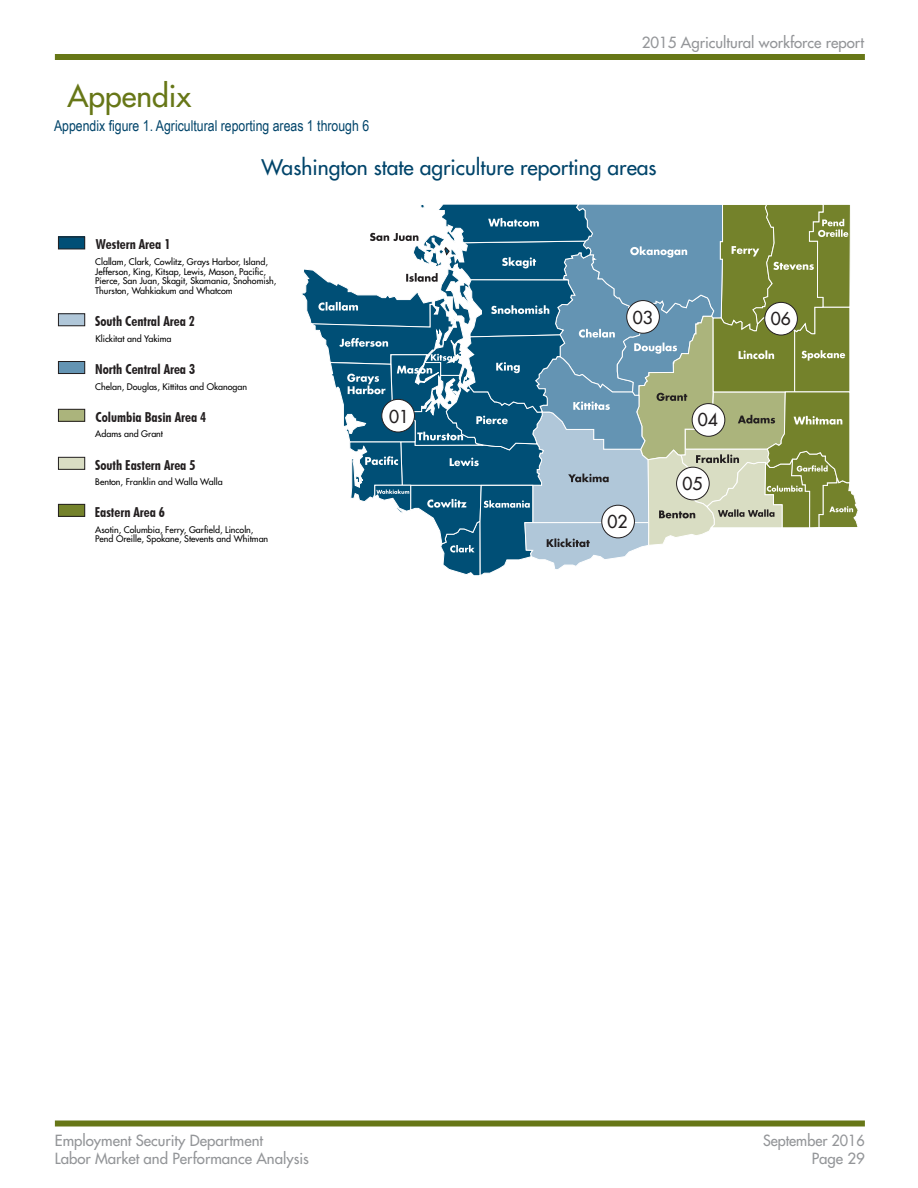
<style>
.page{position:relative;width:918px;height:1188px;background:#fff}
.page>*{position:absolute;margin:0;border:0;box-sizing:border-box;transform-origin:0 0}
.Footnote_No_Line{font:30px "Futura";color:#677717}
.Subhead_1{font:21px "Futura";color:#00446a}
.t1{font:17.4px "Futura";color:#231f20}
.t2{font:15px "Futura";color:#939598}
.Figure_Title_Text{font:15px "Arial Narrow";color:#00446a}
.t3{font:15px "Futura";color:#939598;scale:.96 1}
.t4{font:700 condensed 13.8px "Futura BT";color:#231f20}
.t5{font:8.85px/9.6px "Futura";color:#000}
</style>
<div class="page">
<div style="left:55px;top:54px;width:810px;height:6px;background:#677717"></div>
<div style="left:55px;top:1120px;width:810px;height:6px;background:#677717"></div>
<div style="left:58px;top:237px;width:27px;height:12px;background:#004f76"></div>
<div style="left:58px;top:237px;width:27px;height:12px;border:1px solid #231f20"></div>
<div style="left:58px;top:314px;width:27px;height:12px;background:#b0c7d9"></div>
<div style="left:58px;top:313px;width:27px;height:13px;border:1px solid #231f20"></div>
<div style="left:58px;top:362px;width:27px;height:12px;background:#6494b3"></div>
<div style="left:58px;top:361px;width:27px;height:13px;border:1px solid #231f20"></div>
<div style="left:58px;top:409px;width:27px;height:12px;background:#abb47c"></div>
<div style="left:58px;top:409px;width:27px;height:13px;border:1px solid #231f20"></div>
<div style="left:58px;top:457px;width:27px;height:12px;background:#d9ddc3"></div>
<div style="left:58px;top:457px;width:27px;height:13px;border:1px solid #231f20"></div>
<div style="left:58px;top:504px;width:27px;height:12px;background:#74822b"></div>
<div style="left:58px;top:504px;width:27px;height:13px;border:1px solid #231f20"></div>
<svg style="left:302px;top:204px;width:556px;height:372px"></svg>
<div style="left:382px;top:399px;width:32px;height:33px;background:#fff;border-radius:50%"></div>
<div style="left:382px;top:399px;width:33px;height:33px;border:1px solid #231f20;border-radius:50%"></div>
<h3 class="t2" style="left:642px;top:33px;width:224px">2015 Agricultural workforce report</h3>
<p class="Footnote_No_Line" style="left:68px;top:77px;width:125px">Appendix</p>
<p class="Figure_Title_Text" style="left:54px;top:115px;width:317px">Appendix figure 1. Agricultural reporting areas 1 through 6</p>
<p class="Subhead_1" style="left:261px;top:154px;width:397px">Washington state agriculture reporting areas</p>
<p class="t4" style="left:96px;top:236px;width:76px">Western Area 1</p>
<p class="t5" style="left:95px;top:257px;width:183px">Clallam, Clark, Cowlitz, Grays Harbor, Island, Jefferson, King, Kitsap, Lewis, Mason, Pacific, Pierce, San Juan, Skagit, Skamania, Snohomish, Thurston, Wahkiakum and Whatcom</p>
<p class="t5" style="left:95px;top:334px;width:77px">Klickitat and Yakima</p>
<p class="t5" style="left:95px;top:382px;width:153px">Chelan, Douglas, Kittitas and Okanogan</p>
<p class="t5" style="left:95px;top:429px;width:69px">Adams and Grant</p>
<p class="t5" style="left:95px;top:477px;width:129px">Benton, Franklin and Walla Walla</p>
<p class="t5" style="left:95px;top:525px;width:175px">Asotin, Columbia, Ferry, Garfield, Lincoln,<br>Pend Oreille, Spokane, Stevents and Whitman</p>
<p class="t4" style="left:95px;top:313px;width:101px">South Central Area 2</p>
<p class="t4" style="left:95px;top:361px;width:102px">North Central Area 3</p>
<p class="t4" style="left:95px;top:408px;width:112px">Columbia Basin Area 4</p>
<p class="t4" style="left:95px;top:456px;width:102px">South Eastern Area 5</p>
<p class="t4" style="left:95px;top:504px;width:72px">Eastern Area 6</p>
<p class="t1" style="left:389px;top:405px;width:22px">01</p>
<p class="t1" style="left:633px;top:306px;width:22px">03</p>
<p class="t1" style="left:608px;top:511px;width:22px">02</p>
<p class="t1" style="left:698px;top:409px;width:22px">04</p>
<p class="t1" style="left:683px;top:473px;width:22px">05</p>
<p class="t1" style="left:771px;top:308px;width:22px">06</p>
<h3 class="t2" style="left:55px;top:1131px;width:210px">Employment Security Department</h3>
<h3 class="t3" style="left:763px;top:1131px;width:108px">September 2016</h3>
<h3 class="t2" style="left:55px;top:1149px;width:256px">Labor Market and Performance Analysis</h3>
<h3 class="t2" style="left:812px;top:1149px;width:55px">Page 29</h3>
</div>
